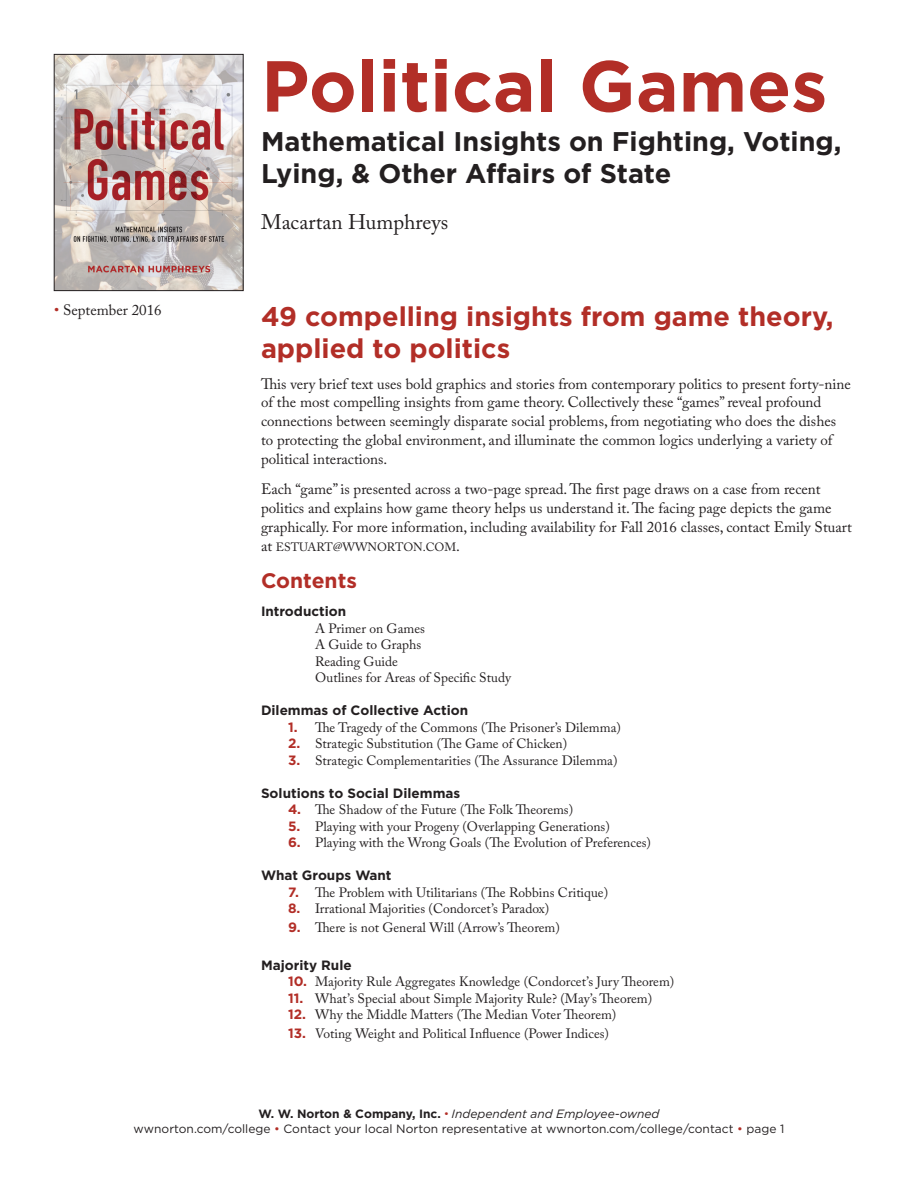
<style>
.page{position:relative;width:918px;height:1188px;background:#fff}
.page>*{position:absolute;margin:0;border:0;box-sizing:border-box;transform-origin:0 0}
.t1{font:700 72px "Gotham";color:#b22e27}
.t2{font:700 27px/32.4px "Gotham";color:#231f20}
.t3{font:700 27px/32.4px "Gotham";color:#b22e27}
.t4{font:21px "Adobe Caslon Pro";color:#231f20}
.t5{font:700 21px "Gotham";color:#b22e27}
.t6{font:15px/18.8px "Adobe Caslon Pro";color:#231f20}
.t7{font:13.5px/16.5px "Adobe Caslon Pro";color:#231f20}
.t8{font:700 13.5px "Gotham";color:#231f20}
.t9{font:12px/15px "Gotham";color:#231f20;text-align:center}
.t10{font:12px "Adobe Caslon Pro";color:#231f20}
.s1{color:#b22e27}
.s2{font-size:15px}
.s3{font-family:"Gotham";font-weight:700;color:#b22e27}
.s4{font-weight:700}
.s5{font-family:"Adobe Caslon Pro";color:#b22e27}
.s6{font-style:italic}
</style>
<div class="page">
<img style="left:56px;top:56px;width:185px;height:233px">
<div style="left:54px;top:54px;width:189px;height:237px;border:1px solid #231f20"></div>
<p class="t6" style="left:54px;top:300px;width:109px"><span class="s1">•</span> September 2016</p>
<h1 class="t1" style="left:261px;top:38px;width:568px">Political Games</h1>
<h2 class="t2" style="left:261px;top:125px;width:582px">Mathematical Insights on Fighting, Voting,<br>Lying, &amp; Other Affairs of State</h2>
<h3 class="t4" style="left:261px;top:209px;width:189px">Macartan Humphreys</h3>
<h2 class="t3" style="left:261px;top:300px;width:574px">49 compelling insights from game theory, applied to politics</h2>
<p class="t6" style="left:261px;top:374px;width:591px">This very brief text uses bold graphics and stories from contemporary politics to present forty-nine of the most compelling insights from game theory. Collectively these “games” reveal profound connections between seemingly disparate social problems, from negotiating who does the dishes to protecting the global environment, and illuminate the common logics underlying a variety of political interactions.</p>
<p class="t6" style="left:261px;top:480px;width:592px">Each “game” is presented across a two-page spread. The first page draws on a case from recent politics and explains how game theory helps us understand it. The facing page depicts the game graphically. For more information, including availability for Fall 2016 classes, contact Emily Stuart</p>
<p class="t10" style="left:261px;top:540px;width:201px"><span class="s2">at</span> ESTUART@WWNORTON.COM<span class="s2">.</span></p>
<h3 class="t5" style="left:261px;top:567px;width:97px">Contents</h3>
<p class="t8" style="left:261px;top:603px;width:87px">Introduction</p>
<p class="t7" style="left:315px;top:620px;width:197px">A Primer on Games<br>A Guide to Graphs<br>Reading Guide<br>Outlines for Areas of Specific Study</p>
<p class="t8" style="left:261px;top:702px;width:209px">Dilemmas of Collective Action</p>
<p class="t7" style="left:288px;top:719px;width:334px"><span class="s3">1.</span> The Tragedy of the Commons (The Prisoner’s Dilemma)</p>
<p class="t7" style="left:288px;top:735px;width:281px"><span class="s3">2.</span> Strategic Substitution (The Game of Chicken)</p>
<p class="t7" style="left:288px;top:752px;width:331px"><span class="s3">3.</span> Strategic Complementarities (The Assurance Dilemma)</p>
<p class="t8" style="left:261px;top:784px;width:201px">Solutions to Social Dilemmas</p>
<p class="t7" style="left:288px;top:801px;width:287px"><span class="s3">4.</span> The Shadow of the Future (The Folk Theorems)</p>
<p class="t7" style="left:288px;top:818px;width:323px"><span class="s3">5.</span> Playing with your Progeny (Overlapping Generations)</p>
<p class="t7" style="left:288px;top:834px;width:365px"><span class="s3">6.</span> Playing with the Wrong Goals (The Evolution of Preferences)</p>
<p class="t8" style="left:261px;top:867px;width:132px">What Groups Want</p>
<p class="t7" style="left:288px;top:884px;width:322px"><span class="s3">7.</span> The Problem with Utilitarians (The Robbins Critique)</p>
<p class="t7" style="left:288px;top:900px;width:263px"><span class="s3">8.</span> Irrational Majorities (Condorcet’s Paradox)</p>
<p class="t7" style="left:288px;top:919px;width:273px"><span class="s3">9.</span> There is not General Will (Arrow’s Theorem)</p>
<p class="t8" style="left:261px;top:956px;width:92px">Majority Rule</p>
<p class="t7" style="left:288px;top:973px;width:388px"><span class="s3">10.</span> Majority Rule Aggregates Knowledge (Condorcet’s Jury Theorem)</p>
<p class="t7" style="left:288px;top:990px;width:366px"><span class="s3">11.</span> What’s Special about Simple Majority Rule? (May’s Theorem)</p>
<p class="t7" style="left:288px;top:1006px;width:330px"><span class="s3">12.</span> Why the Middle Matters (The Median Voter Theorem)</p>
<p class="t7" style="left:288px;top:1025px;width:323px"><span class="s3">13.</span> Voting Weight and Political Influence (Power Indices)</p>
<p class="t9" style="left:134px;top:1106px;width:652px"><span class="s4">W. W. Norton &amp; Company, Inc.</span> <span class="s5">•</span> <span class="s6">Independent and Employee-owned<br></span>wwnorton.com/college <span class="s1">•</span> Contact your local Norton representative at wwnorton.com/college/contact <span class="s1">•</span> page 1</p>
</div>
